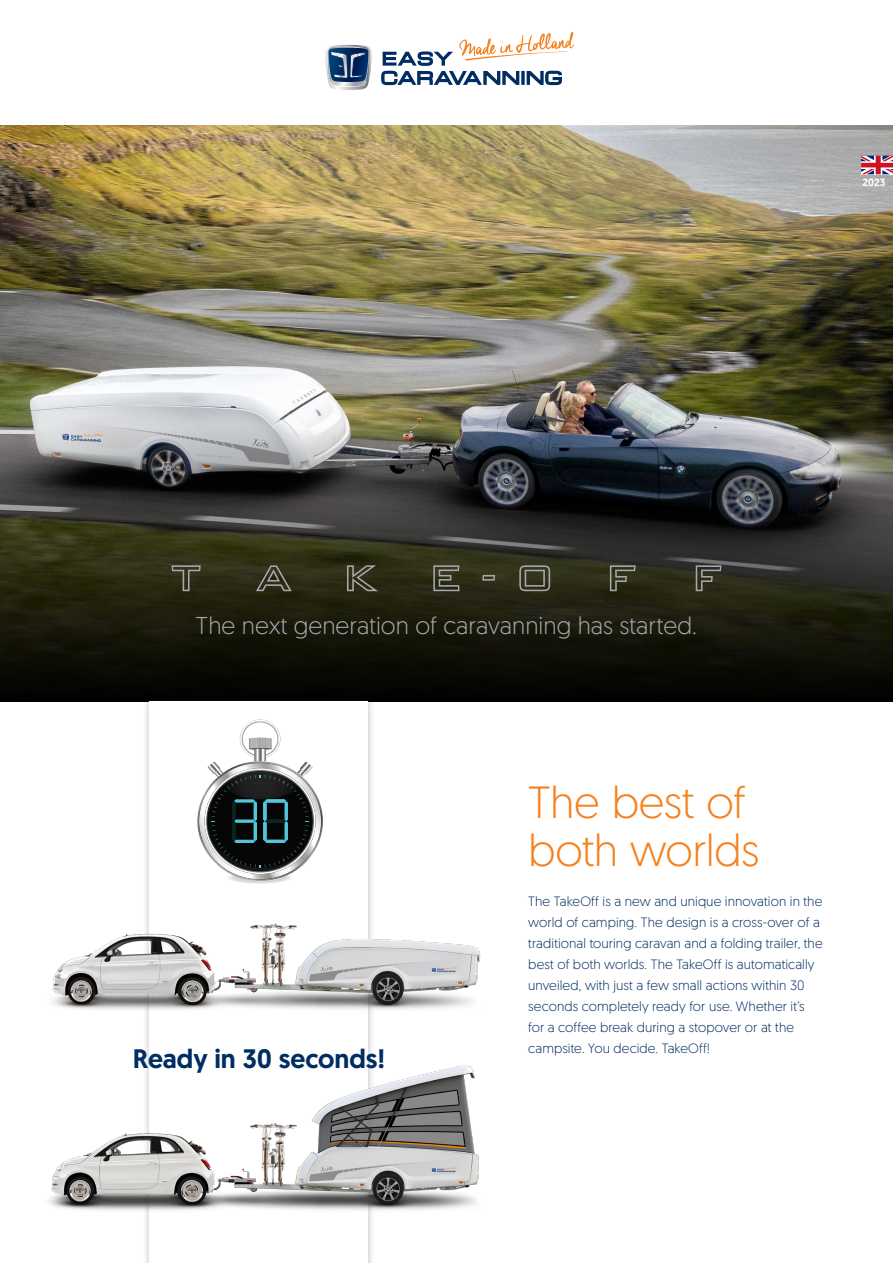
<style>
.page{position:relative;width:893px;height:1263px;background:#fff}
.page>*{position:absolute;margin:0;border:0;box-sizing:border-box;transform-origin:0 0}
.t1{font:300 45px/48px "Geomanist";letter-spacing:-.01em;color:#f58220}
.t2{font:500 26.7px "Geomanist";color:#002d62}
.t3{font:300 24.3px "Geomanist";color:#a8a9ad}
.t4{font:300 13.5px/21px "Geomanist";letter-spacing:.005em;color:#002d62}
.t5{font:500 10.5px "Geomanist";color:#fff}
</style>
<div class="page">
<img style="left:0;top:125px;width:893px;height:303px">
<svg style="left:0;top:428px;width:893px;height:274px;background:#2e2f28"></svg>
<svg style="left:325px;top:44px;width:47px;height:46px;background:#6c839e"></svg>
<svg style="left:381px;top:32px;width:193px;height:54px"></svg>
<div style="left:142px;top:694px;width:233px;height:569px;background:#231f20;opacity:.3"></div>
<div style="left:150px;top:702px;width:218px;height:561px;background:#fff"></div>
<img style="left:52px;top:905px;width:429px;height:120px">
<img style="left:48px;top:1040px;width:431px;height:185px">
<div style="left:227px;top:872px;width:65px;height:12px;background:#f4f4f5;border-radius:50%"></div>
<div style="left:228px;top:872px;width:63px;height:11px;background:#ebebec;border-radius:50%"></div>
<div style="left:230px;top:872px;width:59px;height:11px;background:#e7e7e8;border-radius:50%"></div>
<div style="left:234px;top:873px;width:52px;height:10px;background:#d9dadb;border-radius:50%"></div>
<svg style="left:197px;top:719px;width:126px;height:162px"></svg>
<svg style="left:347px;top:565px;width:31px;height:26px"></svg>
<svg style="left:519px;top:565px;width:31px;height:26px"></svg>
<svg style="left:171px;top:565px;width:30px;height:26px"></svg>
<svg style="left:256px;top:565px;width:36px;height:26px"></svg>
<svg style="left:696px;top:565px;width:25px;height:26px"></svg>
<svg style="left:433px;top:565px;width:27px;height:26px"></svg>
<svg style="left:610px;top:565px;width:26px;height:26px"></svg>
<svg style="left:482px;top:575px;width:13px;height:6px"></svg>
<svg style="left:861px;top:156px;width:32px;height:18px"></svg>
<p class="t5" style="left:862px;top:175px;width:25px">2023</p>
<h3 class="t3" style="left:196px;top:610px;width:503px">The next generation of caravanning has started.</h3>
<h2 class="t2" style="left:133px;top:1041px;width:254px">Ready in 30 seconds!</h2>
<h1 class="t1" style="left:528px;top:777px;width:233px">The best of both worlds</h1>
<p class="t4" style="left:528px;top:890px;width:296px">The TakeOff is a new and unique innovation in the world of camping. The design is a cross-over of a traditional touring caravan and a folding trailer, the best of both worlds. The TakeOff is automatically unveiled, with just a few small actions within 30 seconds completely ready for use. Whether it’s for a coffee break during a stopover or at the campsite. You decide. TakeOff!</p>
</div>
